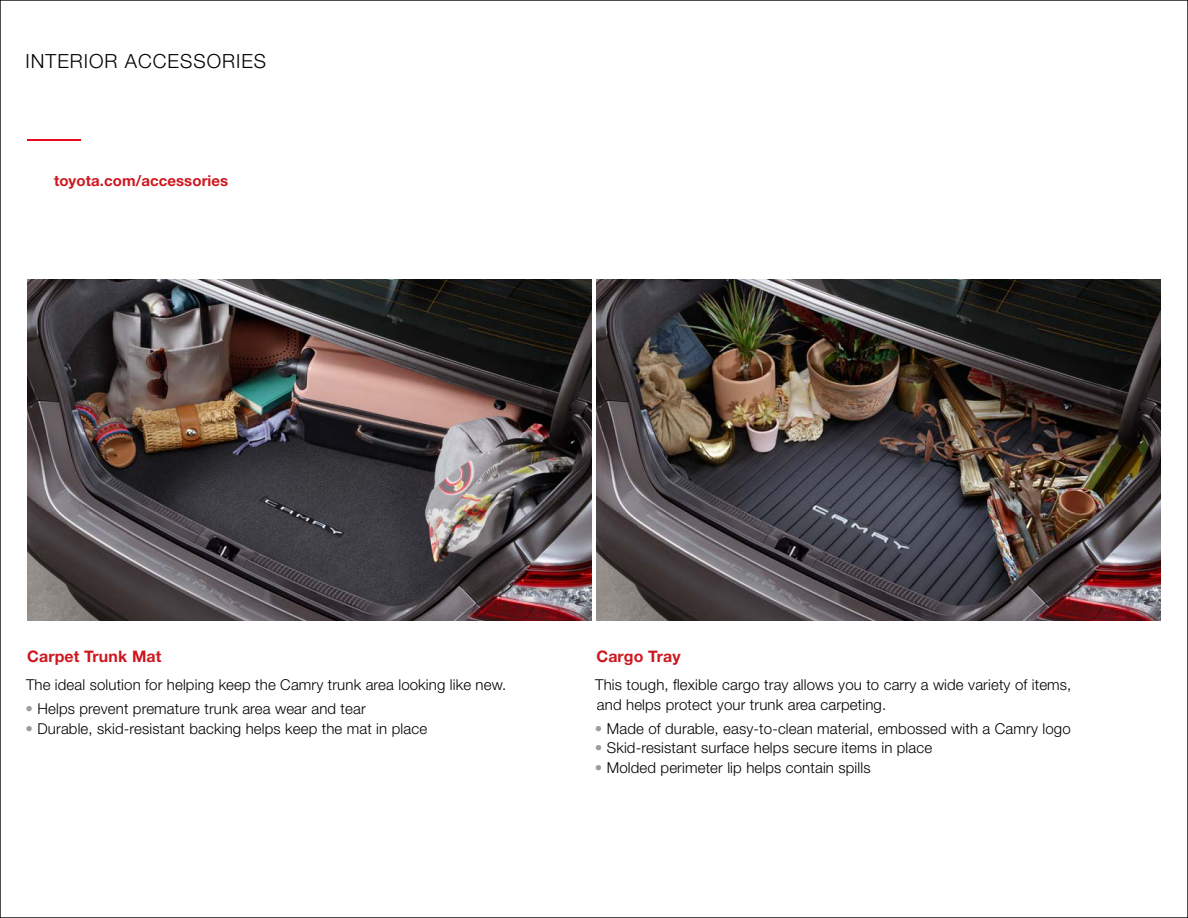
<style>
.page{position:relative;width:1188px;height:918px;background:#fff}
.page>*{position:absolute;margin:0;border:0;box-sizing:border-box;transform-origin:0 0}
.t1{font:300 19.5px "Helvetica Neue LT Std";letter-spacing:.05em;color:#000}
.t2{font:700 15.9px "Helvetica Neue LT Std";letter-spacing:.01em;color:#ce171f}
.t3{font:300 15px/19.5px "Helvetica Neue LT Std";letter-spacing:.01em;color:#000}
.t4{font:700 15px "Helvetica Neue LT Std";letter-spacing:.005em;color:#ce171f}
.s1{color:#9c9b9d}
</style>
<div class="page">
<img style="left:596px;top:279px;width:565px;height:342px">
<img style="left:27px;top:279px;width:565px;height:342px">
<hr style="left:27px;top:140px;width:54px;height:1px;background:#eb0a1e">
<h1 class="t1" style="left:26px;top:49px;width:242px">INTERIOR ACCESSORIES</h1>
<p class="t4" style="left:54px;top:171px;width:176px">toyota.com/accessories</p>
<p class="t2" style="left:27px;top:646px;width:136px">Carpet Trunk Mat</p>
<p class="t3" style="left:26px;top:675px;width:482px">The ideal solution for helping keep the Camry trunk area looking like new.</p>
<p class="t3" style="left:26px;top:699px;width:342px"><span class="s1">•</span> Helps prevent premature trunk area wear and tear</p>
<p class="t3" style="left:26px;top:718px;width:403px"><span class="s1">•</span> Durable, skid-resistant backing helps keep the mat in place</p>
<p class="t2" style="left:596px;top:646px;width:86px">Cargo Tray</p>
<p class="t3" style="left:595px;top:675px;width:478px">This tough, flexible cargo tray allows you to carry a wide variety of items, and helps protect your trunk area carpeting.</p>
<p class="t3" style="left:595px;top:718px;width:477px"><span class="s1">•</span> Made of durable, easy-to-clean material, embossed with a Camry logo</p>
<p class="t3" style="left:595px;top:738px;width:339px"><span class="s1">•</span> Skid-resistant surface helps secure items in place</p>
<p class="t3" style="left:595px;top:757px;width:277px"><span class="s1">•</span> Molded perimeter lip helps contain spills</p>
</div>
